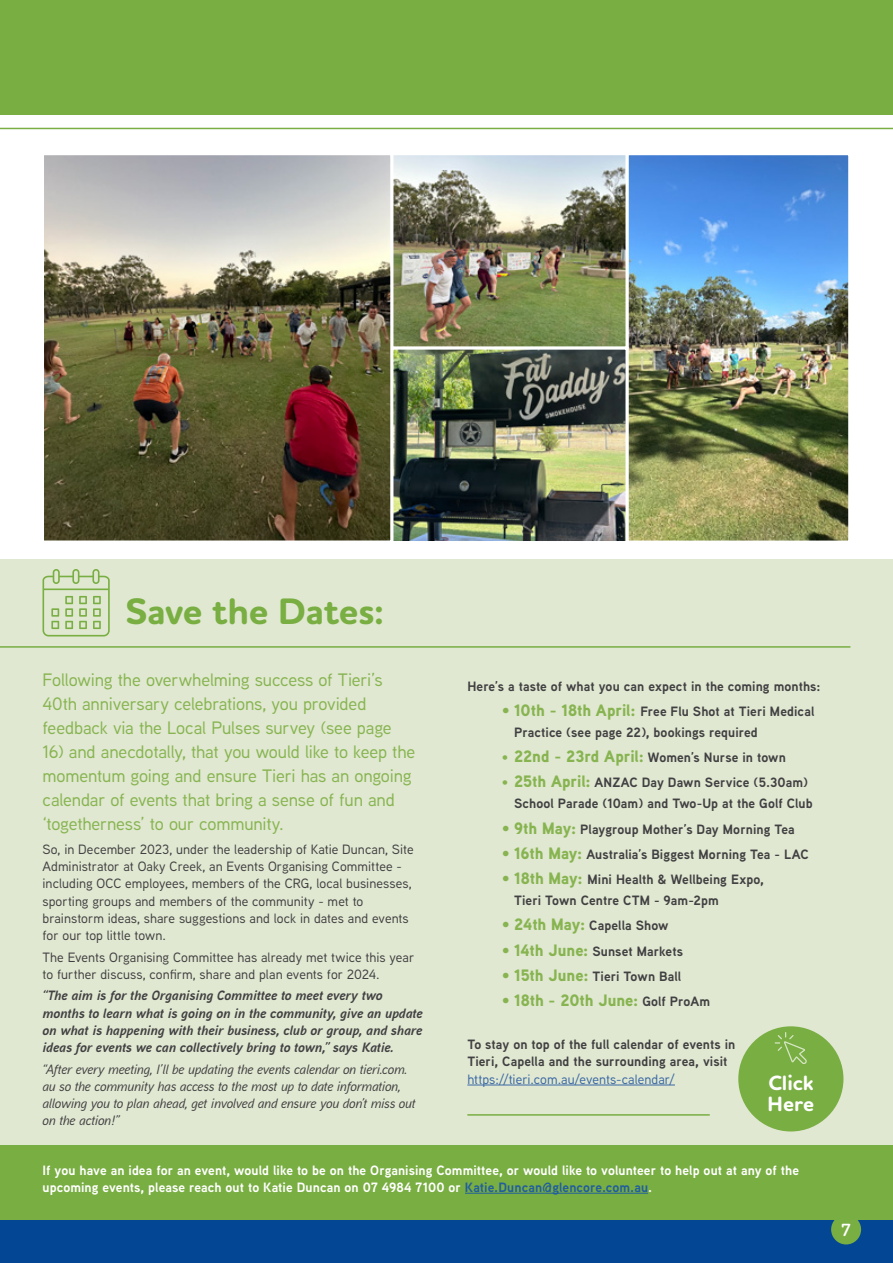
<style>
.page{position:relative;width:893px;height:1263px;background:#fff}
.page>*{position:absolute;margin:0;border:0;box-sizing:border-box;transform-origin:0 0}
.t1{font:700 37.5px "Houschka Rounded";color:#79ae42}
.t2{font:700 21px/20.7px "Houschka Rounded";color:#fff}
.t3{font:500 18px/24px "Aaux Next";letter-spacing:-.01em;color:#87b450}
.t4{font:600 18px "Houschka Rounded";color:#fff}
.t5{font:900 16.5px "Aaux Next";letter-spacing:-.01em;color:#87b450}
.t6{font:700 13.5px/21px "Aaux Next";letter-spacing:.005em;color:#414042}
.t7{font:500 13.5px/17.2px "Aaux Next";letter-spacing:.005em;color:#414042}
.t8{font:italic 700 13.5px/17.2px "Aaux Next";letter-spacing:-.005em;color:#414042}
.t9{font:700 13.5px/17.2px "Aaux Next";letter-spacing:.005em;color:#fff}
.t10{font:italic 500 13.5px/17.2px "Aaux Next";letter-spacing:-.005em;color:#414042}
.t11{font:500 13.5px "Aaux Next";color:#3a68a5}
.s1{font-size:16.5px;color:#87b450}
.s2{font-weight:900;font-size:16.5px;color:#87b450}
.s3{color:#87b450}
.s4{font-weight:700}
.s5{font-weight:700;font-size:13.5px;color:#414042}
.s6{color:#215e9e}
</style>
<div class="page">
<div style="left:0;top:0;width:893px;height:114px;background:#79ae42"></div>
<hr style="left:0;top:128px;width:893px;height:1px;background:#79ae42">
<div style="left:0;top:559px;width:893px;height:661px;background:#e0e8d1"></div>
<hr style="left:0;top:646px;width:850px;height:2px;background:#79ae42">
<svg style="left:43px;top:569px;width:67px;height:67px"></svg>
<hr style="left:467px;top:1085px;width:208px;height:1px;background:#3a68a5">
<img style="left:45px;top:156px;width:802px;height:384px">
<div style="left:625px;top:152px;width:226px;height:392px;border:3px solid #fff"></div>
<div style="left:390px;top:152px;width:238px;height:198px;border:3px solid #fff"></div>
<div style="left:390px;top:347px;width:238px;height:197px;border:3px solid #fff"></div>
<div style="left:41px;top:152px;width:352px;height:391px;border:3px solid #fff"></div>
<div style="left:0;top:1145px;width:893px;height:118px;background:#79ae42"></div>
<hr style="left:467px;top:1114px;width:243px;height:2px;background:#79ae42">
<hr style="left:465px;top:1193px;width:183px;height:1px;background:#215e9e">
<div style="left:738px;top:1026px;width:105px;height:105px;background:#79ae42;border-radius:50%"></div>
<svg style="left:775px;top:1032px;width:32px;height:32px"></svg>
<div style="left:0;top:1220px;width:893px;height:43px;background:#034694"></div>
<div style="left:831px;top:1214px;width:30px;height:30px;background:#79ae42;border-radius:50%"></div>
<h1 class="t1" style="left:126px;top:587px;width:260px">Save the Dates:</h1>
<h3 class="t3" style="left:43px;top:667px;width:351px">Following the overwhelming success of Tieri’s<br>40th anniversary celebrations, you provided feedback via the Local Pulses survey (see page</h3>
<h3 class="t3" style="left:43px;top:739px;width:374px">16) and anecdotally, that you would like to keep the momentum going and ensure Tieri has an ongoing calendar of events that bring a sense of fun and ‘togetherness’ to our community.</h3>
<p class="t7" style="left:43px;top:840px;width:373px">So, in December 2023, under the leadership of Katie Duncan, Site Administrator at Oaky Creek, an Events Organising Committee - including OCC employees, members of the CRG, local businesses, sporting groups and members of the community - met to brainstorm ideas, share suggestions and lock in dates and events for our top little town.</p>
<p class="t7" style="left:43px;top:948px;width:373px">The Events Organising Committee has already met twice this year to further discuss, confirm, share and plan events for 2024.</p>
<p class="t8" style="left:43px;top:987px;width:382px">“The aim is for the Organising Committee to meet every two months to learn what is going on in the community, give an update on what is happening with their business, club or group, and share ideas for events we can collectively bring to town,” says Katie.</p>
<p class="t10" style="left:43px;top:1060px;width:375px">“After every meeting, I’ll be updating the events calendar on tieri.com. au so the community has access to the most up to date information, allowing you to plan ahead, get involved and ensure you don’t miss out on the action!”</p>
<p class="t6" style="left:467px;top:675px;width:355px">Here’s a taste of what you can expect in the coming months:</p>
<p class="t6" style="left:514px;top:700px;width:302px;text-indent:-13px"><span class="s1">•</span> <span class="s2">10th - 18th April:</span> Free Flu Shot at Tieri Medical<br>Practice (see page 22), bookings required</p>
<p class="t6" style="left:501px;top:747px;width:286px"><span class="s3">•</span> <span class="s2">22nd - 23rd April:</span> Women’s Nurse in town</p>
<p class="t6" style="left:514px;top:772px;width:300px;text-indent:-13px"><span class="s3">•</span> <span class="s2">25th April:</span> ANZAC Day Dawn Service (5.30am)<br>School Parade (10am) and Two-Up at the Golf Club</p>
<p class="t6" style="left:501px;top:818px;width:295px"><span class="s1">•</span> <span class="s2">9th May:</span> Playgroup Mother’s Day Morning Tea</p>
<p class="t6" style="left:501px;top:843px;width:309px"><span class="s1">•</span> <span class="s2">16th May:</span> Australia’s Biggest Morning Tea - LAC</p>
<p class="t6" style="left:514px;top:869px;width:251px;text-indent:-13px"><span class="s1">•</span> <span class="s2">18th May:</span> Mini Health &amp; Wellbeing Expo,<br>Tieri Town Centre CTM - 9am-2pm</p>
<p class="t6" style="left:501px;top:915px;width:169px"><span class="s1">•</span> <span class="s2">24th May:</span> Capella Show</p>
<p class="t6" style="left:501px;top:940px;width:183px"><span class="s1">•</span> <span class="s2">14th June:</span> Sunset Markets</p>
<p class="t6" style="left:501px;top:965px;width:181px"><span class="s1">•</span> <span class="s2">15th June:</span> Tieri Town Ball</p>
<p class="t5" style="left:501px;top:988px;width:210px"><span class="s4">•</span> 18th - 20th June: <span class="s5">Golf ProAm</span></p>
<p class="t6" style="left:467px;top:1035px;width:269px;line-height:17.2px">To stay on top of the full calendar of events in<br>Tieri, Capella and the surrounding area, visit</p>
<p class="t11" style="left:467px;top:1070px;width:209px">https://tieri.com.au/events-calendar/</p>
<h2 class="t2" style="left:768px;top:1073px;width:48px">Click<br>Here</h2>
<p class="t9" style="left:43px;top:1161px;width:758px">If you have an idea for an event, would like to be on the Organising Committee, or would like to volunteer to help out at any of the upcoming events, please reach out to Katie Duncan on 07 4984 7100 or <span class="s6">Katie.Duncan@glencore.com.au</span>.</p>
<h3 class="t4" style="left:841px;top:1218px;width:12px">7</h3>
</div>
